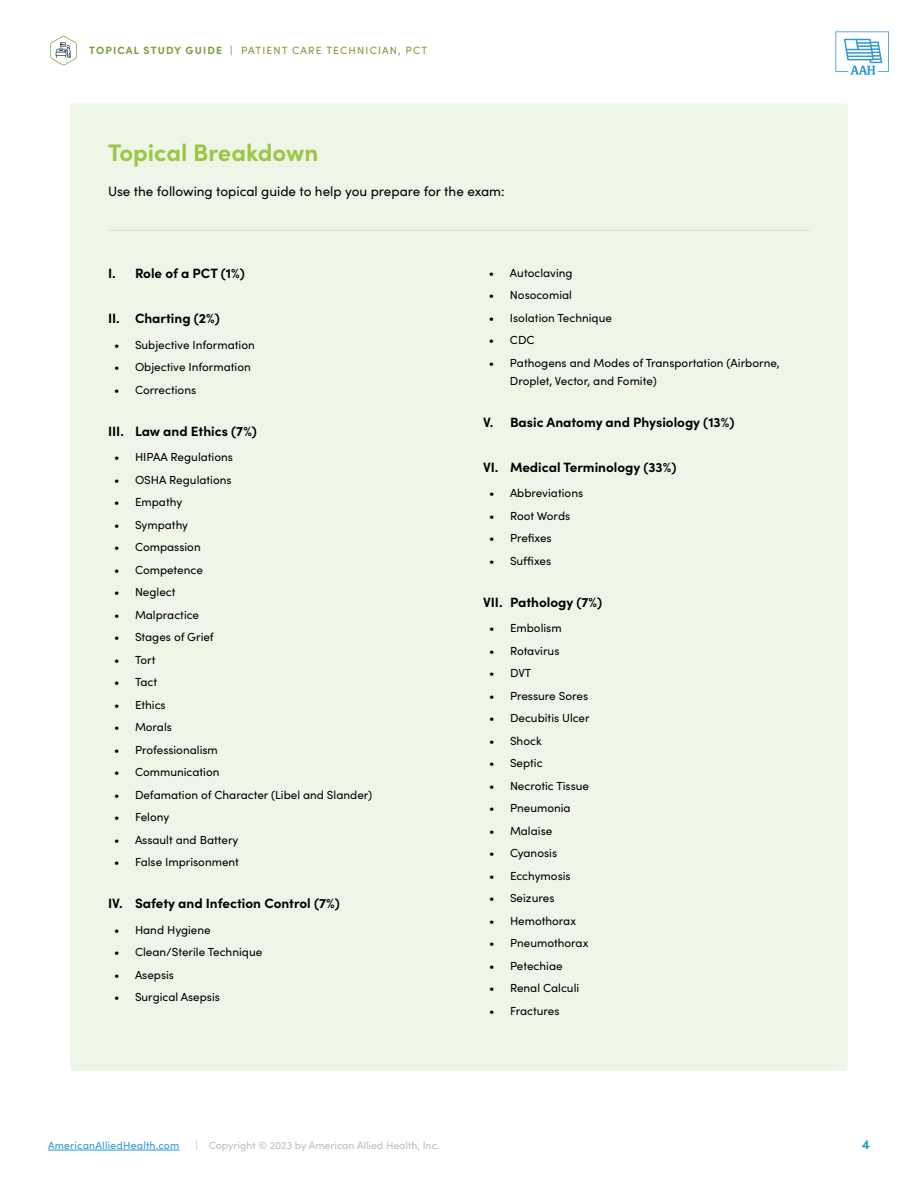
<style>
.page{position:relative;width:918px;height:1188px;background:#fff}
.page>*{position:absolute;margin:0;border:0;box-sizing:border-box;transform-origin:0 0}
.t1{font:700 24px "Sofia Pro";color:#9dc647}
.t2{font:700 13.5px "Sofia Pro";color:#000}
.t3{font:13.5px "Sofia Pro";color:#000}
.t4{font:700 13.5px "Sofia Pro";color:#2d98d4}
.t5{font:11.7px/18px "Sofia Pro";color:#000}
.t6{font:10.5px "Sofia Pro";letter-spacing:.11em;color:#7b9a3a}
.t7{font:10.5px "Sofia Pro";color:#bebcbd}
.t8{font:10.5px "Sofia Pro";letter-spacing:.02em;color:#2d98d4}
.s1{font-weight:700}
</style>
<div class="page">
<hr style="left:48px;top:1150px;width:132px;height:1px;background:#2d98d4">
<svg style="left:835px;top:31px;width:54px;height:44px"></svg>
<svg style="left:50px;top:36px;width:27px;height:29px"></svg>
<div style="left:70px;top:104px;width:778px;height:967px;background:#eef6e7;border-radius:3px"></div>
<hr style="left:108px;top:230px;width:702px;height:1px;background:#ddebbe">
<p class="t6" style="left:89px;top:43px;width:339px"><span class="s1">TOPICAL STUDY GUIDE |</span> PATIENT CARE TECHNICIAN, PCT</p>
<h1 class="t1" style="left:108px;top:134px;width:212px">Topical Breakdown</h1>
<p class="t3" style="left:108px;top:181px;width:398px">Use the following topical guide to help you prepare for the exam:</p>
<p class="t2" style="left:108px;top:263px;width:138px">I. Role of a PCT (1%)</p>
<p class="t2" style="left:108px;top:308px;width:113px">II. Charting (2%)</p>
<p class="t5" style="left:114px;top:335px;width:142px">• Subjective Information</p>
<p class="t5" style="left:114px;top:357px;width:138px">• Objective Information</p>
<p class="t5" style="left:114px;top:380px;width:84px">• Corrections</p>
<p class="t2" style="left:108px;top:421px;width:151px">III. Law and Ethics (7%)</p>
<p class="t5" style="left:114px;top:447px;width:121px">• HIPAA Regulations</p>
<p class="t5" style="left:114px;top:470px;width:119px">• OSHA Regulations</p>
<p class="t5" style="left:114px;top:492px;width:70px">• Empathy</p>
<p class="t5" style="left:114px;top:515px;width:76px">• Sympathy</p>
<p class="t5" style="left:114px;top:537px;width:88px">• Compassion</p>
<p class="t5" style="left:114px;top:560px;width:90px">• Competence</p>
<p class="t5" style="left:114px;top:582px;width:63px">• Neglect</p>
<p class="t5" style="left:114px;top:605px;width:87px">• Malpractice</p>
<p class="t5" style="left:114px;top:627px;width:101px">• Stages of Grief</p>
<p class="t5" style="left:114px;top:650px;width:43px">• Tort</p>
<p class="t5" style="left:114px;top:672px;width:45px">• Tact</p>
<p class="t5" style="left:114px;top:695px;width:53px">• Ethics</p>
<p class="t5" style="left:114px;top:717px;width:59px">• Morals</p>
<p class="t5" style="left:114px;top:740px;width:105px">• Professionalism</p>
<p class="t5" style="left:114px;top:762px;width:107px">• Communication</p>
<p class="t5" style="left:114px;top:785px;width:260px">• Defamation of Character (Libel and Slander)</p>
<p class="t5" style="left:114px;top:807px;width:57px">• Felony</p>
<p class="t5" style="left:114px;top:830px;width:126px">• Assault and Battery</p>
<p class="t5" style="left:114px;top:852px;width:127px">• False Imprisonment</p>
<p class="t2" style="left:108px;top:893px;width:233px">IV. Safety and Infection Control (7%)</p>
<p class="t5" style="left:114px;top:920px;width:98px">• Hand Hygiene</p>
<p class="t5" style="left:114px;top:942px;width:150px">• Clean/Sterile Technique</p>
<p class="t5" style="left:114px;top:965px;width:62px">• Asepsis</p>
<p class="t5" style="left:114px;top:987px;width:107px">• Surgical Asepsis</p>
<p class="t5" style="left:489px;top:263px;width:85px">• Autoclaving</p>
<p class="t5" style="left:489px;top:286px;width:85px">• Nosocomial</p>
<p class="t5" style="left:489px;top:308px;width:125px">• Isolation Technique</p>
<p class="t5" style="left:489px;top:331px;width:47px">• CDC</p>
<p class="t5" style="left:510px;top:353px;width:271px;text-indent:-21px">• Pathogens and Modes of Transportation (Airborne,<br>Droplet, Vector, and Fomite)</p>
<p class="t2" style="left:483px;top:412px;width:253px">V. Basic Anatomy and Physiology (13%)</p>
<p class="t2" style="left:483px;top:457px;width:195px">VI. Medical Terminology (33%)</p>
<p class="t5" style="left:489px;top:484px;width:96px">• Abbreviations</p>
<p class="t5" style="left:489px;top:506px;width:83px">• Root Words</p>
<p class="t5" style="left:489px;top:529px;width:64px">• Prefixes</p>
<p class="t5" style="left:489px;top:551px;width:64px">• Suffixes</p>
<p class="t2" style="left:483px;top:592px;width:121px">VII. Pathology (7%)</p>
<p class="t5" style="left:489px;top:619px;width:74px">• Embolism</p>
<p class="t5" style="left:489px;top:641px;width:72px">• Rotavirus</p>
<p class="t5" style="left:489px;top:664px;width:44px">• DVT</p>
<p class="t5" style="left:489px;top:686px;width:101px">• Pressure Sores</p>
<p class="t5" style="left:489px;top:709px;width:102px">• Decubitis Ulcer</p>
<p class="t5" style="left:489px;top:731px;width:54px">• Shock</p>
<p class="t5" style="left:489px;top:754px;width:55px">• Septic</p>
<p class="t5" style="left:489px;top:776px;width:102px">• Necrotic Tissue</p>
<p class="t5" style="left:489px;top:799px;width:83px">• Pneumonia</p>
<p class="t5" style="left:489px;top:821px;width:65px">• Malaise</p>
<p class="t5" style="left:489px;top:844px;width:70px">• Cyanosis</p>
<p class="t5" style="left:489px;top:866px;width:83px">• Ecchymosis</p>
<p class="t5" style="left:489px;top:889px;width:67px">• Seizures</p>
<p class="t5" style="left:489px;top:911px;width:89px">• Hemothorax</p>
<p class="t5" style="left:489px;top:934px;width:101px">• Pneumothorax</p>
<p class="t5" style="left:489px;top:956px;width:75px">• Petechiae</p>
<p class="t5" style="left:489px;top:979px;width:92px">• Renal Calculi</p>
<p class="t5" style="left:489px;top:1001px;width:72px">• Fractures</p>
<p class="t8" style="left:48px;top:1138px;width:133px">AmericanAlliedHealth.com</p>
<p class="t7" style="left:196px;top:1138px;width:245px">| Copyright © 2023 by American Allied Health, Inc.</p>
<p class="t4" style="left:862px;top:1134px;width:10px">4</p>
</div>
